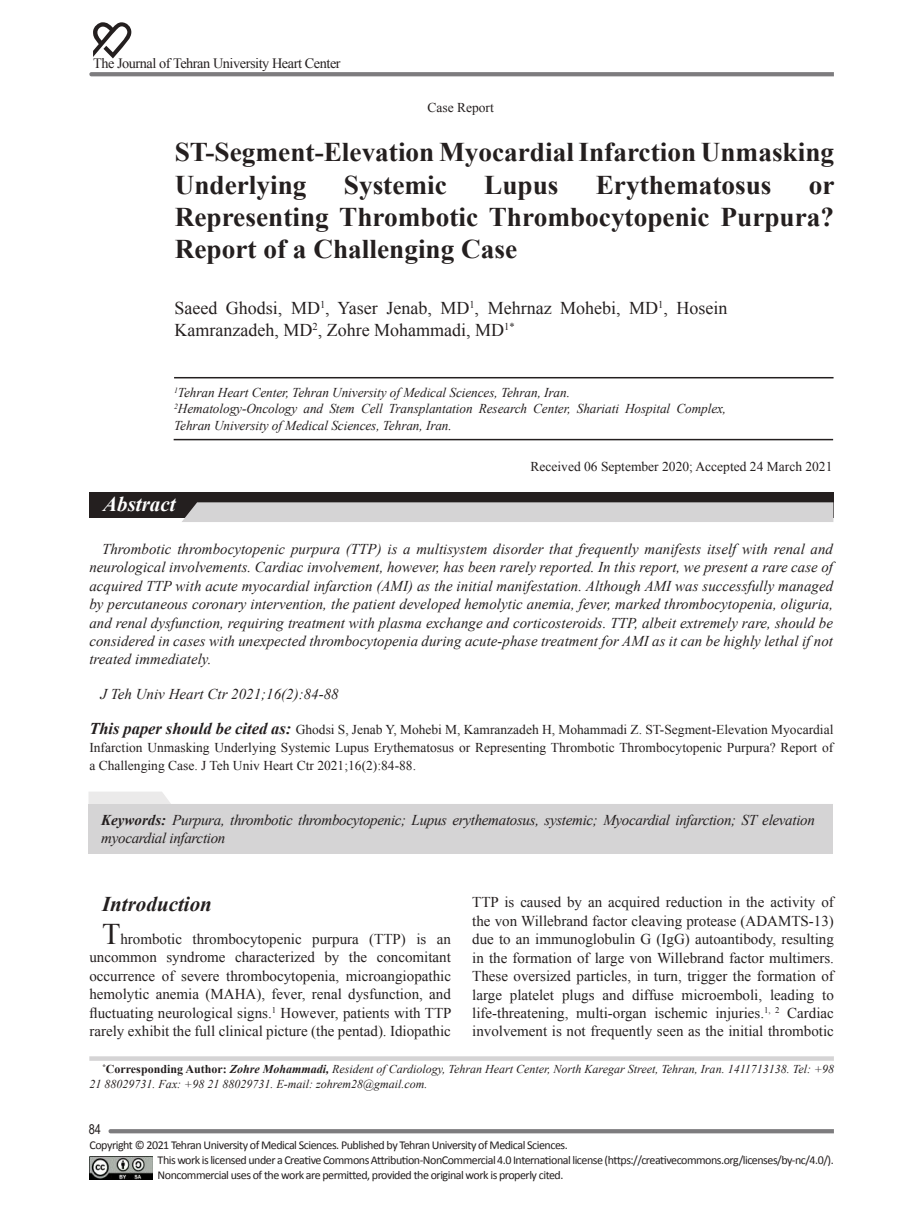
<style>
.page{position:relative;width:902px;height:1208px;background:#fff}
.page>*{position:absolute;margin:0;border:0;box-sizing:border-box;transform-origin:0 0}
.t1{font:700 27px/32.4px "Times New Roman";color:#241f1f}
.t2{font:italic 700 21px "Times New Roman";color:#241f1f}
.t3{font:italic 700 21px "Times New Roman";color:#fff}
.t4{font:18px/21.6px "Times New Roman";color:#241f1f}
.t5{font:italic 15px/18.5px "Times New Roman";letter-spacing:-.02em;color:#241f1f}
.t6{font:15px/18.5px "Times New Roman";color:#241f1f;text-align:justify}
.t7{font:italic 15px "Times New Roman";color:#241f1f}
.t8{font:14.25px "Times New Roman";letter-spacing:-.03em;color:#241f1f}
.t9{font:13.5px/18.5px "Times New Roman";color:#241f1f;text-align:justify}
.t10{font:italic 13.5px/16.2px "Times New Roman";letter-spacing:-.005em;color:#241f1f}
.t11{font:13.5px "Arial Narrow";color:#241f1f}
.t12{font:12px/15px "Calibri";letter-spacing:-.04em;color:#241f1f}
.t13{font:italic 12px/14.4px "Times New Roman";color:#241f1f}
.s1{font-weight:700;font-style:italic;font-size:16.5px}
.s2{font-weight:700}
.s3{font-size:30px}
.s4{font-weight:700;font-style:normal}
</style>
<div class="page">
<svg style="left:89px;top:1056px;width:744px;height:4px;background:#d8d7d8"></svg>
<svg style="left:93px;top:22px;width:38px;height:36px"></svg>
<svg style="left:89px;top:72px;width:744px;height:4px;background:#807f81"></svg>
<svg style="left:108px;top:1129px;width:725px;height:4px;background:#807f81"></svg>
<img style="left:89px;top:1156px;width:64px;height:23px">
<hr style="left:174px;top:377px;width:659px;height:1px;background:#241f1f">
<hr style="left:174px;top:439px;width:659px;height:1px;background:#241f1f">
<div style="left:89px;top:492px;width:744px;height:26px;background:#241f1f"></div>
<div style="left:182px;top:502px;width:651px;height:20px;background:#d5d4d5"></div>
<svg style="left:88px;top:792px;width:83px;height:12px"></svg>
<div style="left:88px;top:804px;width:745px;height:50px;background:#d5d4d5"></div>
<p class="t8" style="left:93px;top:54px;width:249px">The Journal of Tehran University Heart Center</p>
<p class="t9" style="left:427px;top:98px;width:68px">Case Report</p>
<h1 class="t1" style="left:175px;top:135px;width:661px">ST-Segment-Elevation Myocardial Infarction Unmasking<br>Underlying</h1>
<h1 class="t1" style="left:344px;top:168px;width:104px">Systemic</h1>
<h1 class="t1" style="left:484px;top:168px;width:76px">Lupus</h1>
<h1 class="t1" style="left:595px;top:168px;width:177px">Erythematosus</h1>
<h1 class="t1" style="left:175px;top:168px;width:661px;text-align:justify;text-indent:634px">or Representing Thrombotic Thrombocytopenic Purpura?<br>Report of a Challenging Case</h1>
<p class="t4" style="left:174px;top:297px;width:554px">Saeed Ghodsi, MD<sup>1</sup>, Yaser Jenab, MD<sup>1</sup>, Mehrnaz Mohebi, MD<sup>1</sup>, Hosein<br>Kamranzadeh, MD<sup>2</sup>, Zohre Mohammadi, MD<sup>1*</sup></p>
<p class="t10" style="left:174px;top:384px;width:553px"><sup>1</sup>Tehran Heart Center, Tehran University of Medical Sciences, Tehran, Iran.<br><sup>2</sup>Hematology-Oncology and Stem Cell Transplantation Research Center, Shariati Hospital Complex,<br>Tehran University of Medical Sciences, Tehran, Iran.</p>
<h2 class="t3" style="left:103px;top:490px;width:74px">Abstract</h2>
<p class="t9" style="left:530px;top:456px;width:303px">Received 06 September 2020; Accepted 24 March 2021</p>
<p class="t5" style="left:89px;top:539px;width:745px;text-align:justify;text-indent:13px">Thrombotic thrombocytopenic purpura (TTP) is a multisystem disorder that frequently manifests itself with renal and neurological involvements. Cardiac involvement, however, has been rarely reported. In this report, we present a rare case of acquired TTP with acute myocardial infarction (AMI) as the initial manifestation. Although AMI was successfully managed by percutaneous coronary intervention, the patient developed hemolytic anemia, fever, marked thrombocytopenia, oliguria, and renal dysfunction, requiring treatment with plasma exchange and corticosteroids. TTP, albeit extremely rare, should be considered in cases with unexpected thrombocytopenia during acute-phase treatment for AMI as it can be highly lethal if not treated immediately.</p>
<p class="t7" style="left:100px;top:683px;width:240px">J Teh Univ Heart Ctr 2021;16(2):84-88</p>
<p class="t9" style="left:89px;top:719px;width:745px"><span class="s1">This paper should be cited as:</span> Ghodsi S, Jenab Y, Mohebi M, Kamranzadeh H, Mohammadi Z. ST-Segment-Elevation Myocardial Infarction Unmasking Underlying Systemic Lupus Erythematosus or Representing Thrombotic Thrombocytopenic Purpura? Report of a Challenging Case. J Teh Univ Heart Ctr 2021;16(2):84-88.</p>
<p class="t5" style="left:101px;top:810px;width:715px"><span class="s2">Keywords:</span> Purpura, thrombotic thrombocytopenic; Lupus erythematosus, systemic; Myocardial infarction; ST elevation myocardial infarction</p>
<h2 class="t2" style="left:102px;top:889px;width:111px">Introduction</h2>
<p class="t6" style="left:89px;top:929px;width:363px;text-indent:13px"><span class="s3">T</span>hrombotic thrombocytopenic purpura (TTP) is an uncommon syndrome characterized by the concomitant occurrence of severe thrombocytopenia, microangiopathic hemolytic anemia (MAHA), fever, renal dysfunction, and fluctuating neurological signs.<sup>1</sup> However, patients with TTP rarely exhibit the full clinical picture (the pentad). Idiopathic</p>
<p class="t6" style="left:472px;top:892px;width:363px">TTP is caused by an acquired reduction in the activity of the von Willebrand factor cleaving protease (ADAMTS-13) due to an immunoglobulin G (IgG) autoantibody, resulting in the formation of large von Willebrand factor multimers.<br>These oversized particles, in turn, trigger the formation of large platelet plugs and diffuse microemboli, leading to life-threatening, multi-organ ischemic injuries.<sup>1,</sup> <sup>2</sup> Cardiac involvement is not frequently seen as the initial thrombotic</p>
<p class="t13" style="left:90px;top:1062px;width:746px;text-indent:13px"><sup>*</sup><span class="s4">Corresponding Author:</span> <span class="s2">Zohre Mohammadi,</span> Resident of Cardiology, Tehran Heart Center, North Karegar Street, Tehran, Iran. 1411713138. Tel: +98<br>21 88029731. Fax: +98 21 88029731. E-mail: zohrem28@gmail.com.</p>
<p class="t11" style="left:89px;top:1119px;width:14px">84</p>
<p class="t12" style="left:158px;top:1137px;width:677px;text-indent:-68px">Copyright © 2021 Tehran University of Medical Sciences. Published by Tehran University of Medical Sciences.<br>This work is licensed under a Creative Commons Attribution-NonCommercial 4.0 International license (https://creativecommons.org/licenses/by-nc/4.0/).<br>Noncommercial uses of the work are permitted, provided the original work is properly cited.</p>
</div>
